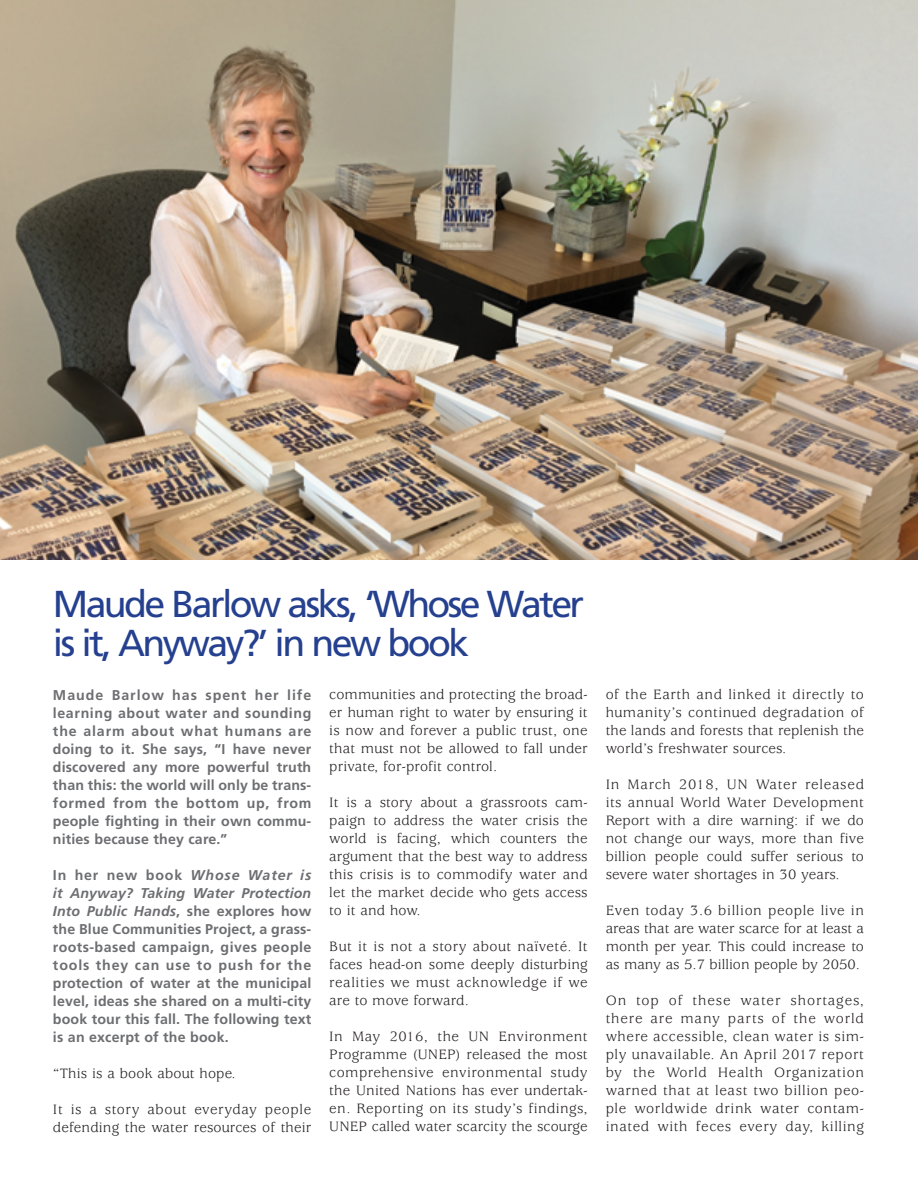
<style>
.page{position:relative;width:918px;height:1188px;background:#fff}
.page>*{position:absolute;margin:0;border:0;box-sizing:border-box;transform-origin:0 0}
.t1{font:37.5px/39px "Frutiger";letter-spacing:-.07em;color:#25408f}
.t2{font:15px/18px "Usherwood";letter-spacing:.01em;color:#231f20;text-align:justify}
.t3{font:700 14.1px/18px "Frutiger";letter-spacing:.01em;color:#6d6e71;text-align:justify}
.s1{font-style:italic}
</style>
<div class="page">
<img style="left:0;top:0;width:918px;height:560px">
<h1 class="t1" style="left:53px;top:584px;width:533px">Maude Barlow asks, ‘Whose Water is it, Anyway?’ in new book</h1>
<p class="t3" style="left:53px;top:686px;width:260px">Maude Barlow has spent her life learning about water and sounding the alarm about what humans are doing to it. She says, “I have never discovered any more powerful truth than this: the world will only be trans&shy;formed from the bottom up, from people fighting in their own commu&shy;nities because they care.”</p>
<p class="t3" style="left:53px;top:866px;width:260px">In her new book <span class="s1">Whose Water is it Anyway? Taking Water Protection Into Public Hands</span>, she explores how the Blue Communities Project, a grass&shy;roots-based campaign, gives people tools they can use to push for the protection of water at the municipal level, ideas she shared on a multi-city book tour this fall. The following text is an excerpt of the book.</p>
<p class="t2" style="left:53px;top:1065px;width:184px">“This is a book about hope.</p>
<p class="t2" style="left:53px;top:1101px;width:260px">It is a story about everyday people defending the water resources of their</p>
<p class="t2" style="left:329px;top:686px;width:260px">communities and protecting the broad&shy;er human right to water by ensuring it is now and forever a public trust, one that must not be allowed to fall under private, for-profit control.</p>
<p class="t2" style="left:329px;top:794px;width:260px">It is a story about a grassroots cam&shy;paign to address the water crisis the world is facing, which counters the argument that the best way to address this crisis is to commodify water and let the market decide who gets access to it and how.</p>
<p class="t2" style="left:329px;top:938px;width:260px">But it is not a story about naïveté. It faces head-on some deeply disturbing realities we must acknowledge if we are to move forward.</p>
<p class="t2" style="left:329px;top:1028px;width:260px">In May 2016, the UN Environment Programme (UNEP) released the most comprehensive environmental study the United Nations has ever undertak&shy;en. Reporting on its study’s findings, UNEP called water scarcity the scourge</p>
<p class="t2" style="left:606px;top:686px;width:260px">of the Earth and linked it directly to humanity’s continued degradation of the lands and forests that replenish the world’s freshwater sources.</p>
<p class="t2" style="left:606px;top:776px;width:260px">In March 2018, UN Water released its annual World Water Development Report with a dire warning: if we do not change our ways, more than five billion people could suffer serious to severe water shortages in 30 years.</p>
<p class="t2" style="left:606px;top:902px;width:260px">Even today 3.6 billion people live in areas that are water scarce for at least a month per year. This could increase to as many as 5.7 billion people by 2050.</p>
<p class="t2" style="left:606px;top:992px;width:260px">On top of these water shortages, there are many parts of the world where accessible, clean water is sim&shy;ply unavailable. An April 2017 report by the World Health Organization warned that at least two billion peo&shy;ple worldwide drink water contam&shy;inated with feces every day, killing</p>
</div>
